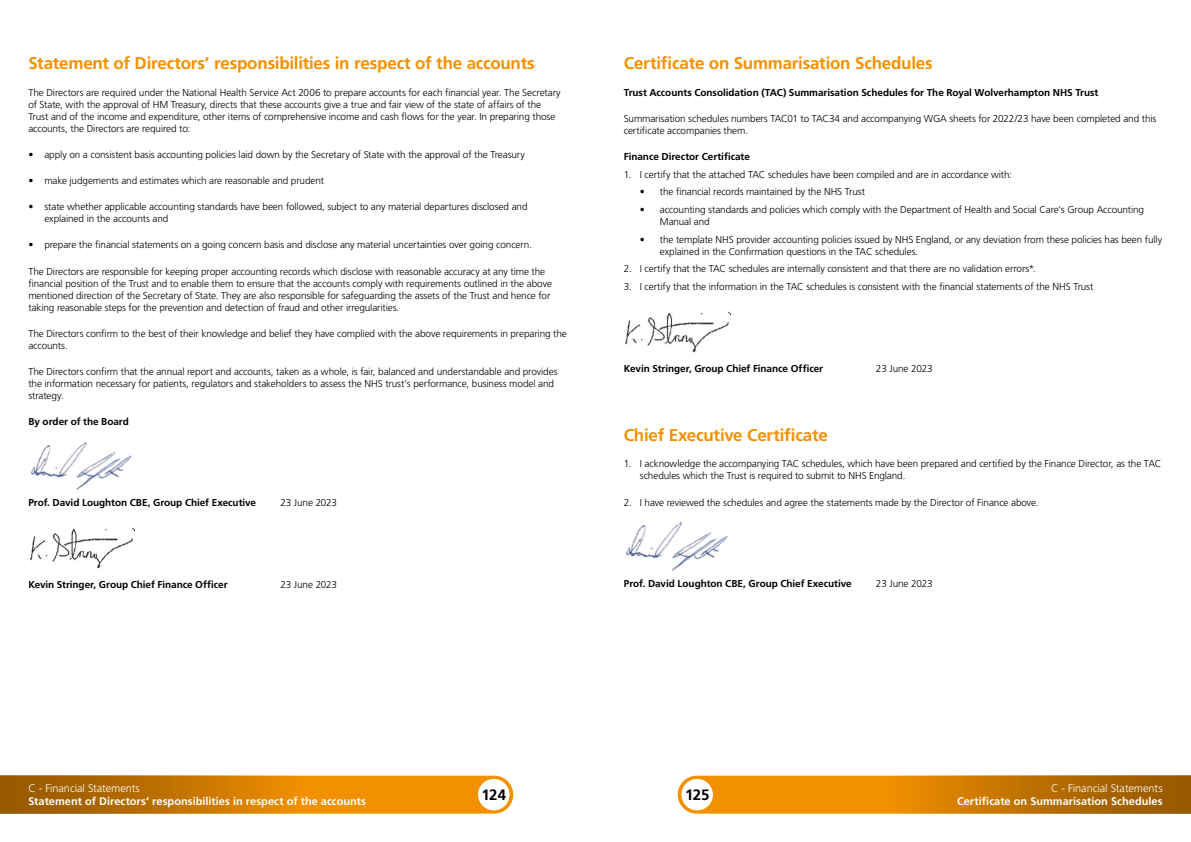
<style>
.page{position:relative;width:1191px;height:842px;background:#fff}
.page>*{position:absolute;margin:0;border:0;box-sizing:border-box;transform-origin:0 0}
.Highlights_O{font:700 17px "Frutiger LT Std";letter-spacing:-.015em;color:#f39000}
.t1{font:700 15px "Frutiger LT Std";letter-spacing:-.025em;color:#000}
.t2{font:700 11px "Frutiger LT Std";color:#fff}
.t3{font:300 11px "Frutiger LT Std";letter-spacing:-.01em;color:#fff}
.Body{font:300 10px/12px "Frutiger LT Std";letter-spacing:-.01em;color:#000}
.Body-2{font:700 10px "Frutiger LT Std";letter-spacing:-.005em;color:#000}
</style>
<div class="page">
<img style="left:31px;top:442px;width:101px;height:48px">
<img style="left:30px;top:527px;width:106px;height:42px">
<img style="left:625px;top:311px;width:107px;height:42px">
<img style="left:626px;top:522px;width:102px;height:49px">
<div style="left:677px;top:776px;width:213px;height:38px;background:#f39000"></div>
<div style="left:300px;top:776px;width:213px;height:38px;background:#f39000"></div>
<div style="left:0;top:775px;width:300px;height:39px;background:linear-gradient(to right,#8f5500,#eb8b00)"></div>
<div style="left:890px;top:775px;width:301px;height:39px;background:linear-gradient(to right,#ec8b00,#8f5500)"></div>
<div style="left:478px;top:779px;width:31px;height:31px;background:#fff;border-radius:50%"></div>
<div style="left:681px;top:779px;width:32px;height:31px;background:#fff;border-radius:50%"></div>
<p class="Highlights_O" style="left:28px;top:54px;width:508px">Statement of Directors’ responsibilities in respect of the accounts</p>
<p class="Body" style="left:28px;top:86px;width:534px">The Directors are required under the National Health Service Act 2006 to prepare accounts for each financial year. The Secretary of State, with the approval of HM Treasury, directs that these accounts give a true and fair view of the state of affairs of the Trust and of the income and expenditure, other items of comprehensive income and cash flows for the year. In preparing those accounts, the Directors are required to:</p>
<p class="Body" style="left:28px;top:148px;width:498px">• apply on a consistent basis accounting policies laid down by the Secretary of State with the approval of the Treasury</p>
<p class="Body" style="left:28px;top:175px;width:297px">• make judgements and estimates which are reasonable and prudent</p>
<p class="Body" style="left:44px;top:201px;width:485px;text-indent:-16px">• state whether applicable accounting standards have been followed, subject to any material departures disclosed and explained in the accounts and</p>
<p class="Body" style="left:28px;top:239px;width:505px">• prepare the financial statements on a going concern basis and disclose any material uncertainties over going concern.</p>
<p class="Body" style="left:28px;top:265px;width:525px">The Directors are responsible for keeping proper accounting records which disclose with reasonable accuracy at any time the financial position of the Trust and to enable them to ensure that the accounts comply with requirements outlined in the above mentioned direction of the Secretary of State. They are also responsible for safeguarding the assets of the Trust and hence for taking reasonable steps for the prevention and detection of fraud and other irregularities.</p>
<p class="Body" style="left:28px;top:327px;width:540px">The Directors confirm to the best of their knowledge and belief they have complied with the above requirements in preparing the accounts.</p>
<p class="Body" style="left:28px;top:366px;width:531px">The Directors confirm that the annual report and accounts, taken as a whole, is fair, balanced and understandable and provides the information necessary for patients, regulators and stakeholders to assess the NHS trust’s performance, business model and strategy.</p>
<p class="Body-2" style="left:28px;top:416px;width:102px">By order of the Board</p>
<p class="Body-2" style="left:28px;top:497px;width:229px">Prof. David Loughton CBE, Group Chief Executive</p>
<p class="Body" style="left:280px;top:497px;width:58px">23 June 2023</p>
<p class="Body-2" style="left:28px;top:579px;width:201px">Kevin Stringer, Group Chief Finance Officer</p>
<p class="Body" style="left:280px;top:579px;width:58px">23 June 2023</p>
<p class="Highlights_O" style="left:624px;top:54px;width:310px">Certificate on Summarisation Schedules</p>
<p class="Body-2" style="left:624px;top:86px;width:476px">Trust Accounts Consolidation (TAC) Summarisation Schedules for The Royal Wolverhampton NHS Trust</p>
<p class="Body" style="left:624px;top:112px;width:534px">Summarisation schedules numbers TAC01 to TAC34 and accompanying WGA sheets for 2022/23 have been completed and this certificate accompanies them.</p>
<p class="Body-2" style="left:624px;top:151px;width:128px">Finance Director Certificate</p>
<p class="Body" style="left:624px;top:168px;width:390px">1. I certify that the attached TAC schedules have been compiled and are in accordance with:</p>
<p class="Body" style="left:640px;top:186px;width:227px">• the financial records maintained by the NHS Trust</p>
<p class="Body" style="left:660px;top:204px;width:486px;text-indent:-20px">• accounting standards and policies which comply with the Department of Health and Social Care’s Group Accounting<br>Manual and</p>
<p class="Body" style="left:660px;top:233px;width:504px;text-indent:-20px">• the template NHS provider accounting policies issued by NHS England, or any deviation from these policies has been fully explained in the Confirmation questions in the TAC schedules.</p>
<p class="Body" style="left:624px;top:263px;width:414px">2. I certify that the TAC schedules are internally consistent and that there are no validation errors*.</p>
<p class="Body" style="left:624px;top:281px;width:471px">3. I certify that the information in the TAC schedules is consistent with the financial statements of the NHS Trust</p>
<p class="Body-2" style="left:624px;top:363px;width:201px">Kevin Stringer, Group Chief Finance Officer</p>
<p class="Body" style="left:876px;top:363px;width:58px">23 June 2023</p>
<p class="Highlights_O" style="left:624px;top:425px;width:205px">Chief Executive Certificate</p>
<p class="Body" style="left:640px;top:458px;width:523px;text-indent:-16px">1. I acknowledge the accompanying TAC schedules, which have been prepared and certified by the Finance Director, as the TAC schedules which the Trust is required to submit to NHS England.</p>
<p class="Body" style="left:624px;top:496px;width:416px">2. I have reviewed the schedules and agree the statements made by the Director of Finance above.</p>
<p class="Body-2" style="left:624px;top:577px;width:229px">Prof. David Loughton CBE, Group Chief Executive</p>
<p class="Body" style="left:876px;top:577px;width:58px">23 June 2023</p>
<p class="t3" style="left:28px;top:782px;width:113px">C - Financial Statements</p>
<p class="t2" style="left:28px;top:795px;width:339px">Statement of Directors’ responsibilities in respect of the accounts</p>
<h2 class="t1" style="left:481px;top:786px;width:26px">124</h2>
<h2 class="t1" style="left:685px;top:786px;width:26px">125</h2>
<p class="t3" style="left:1051px;top:782px;width:113px">C - Financial Statements</p>
<p class="t2" style="left:957px;top:795px;width:207px">Certificate on Summarisation Schedules</p>
</div>
